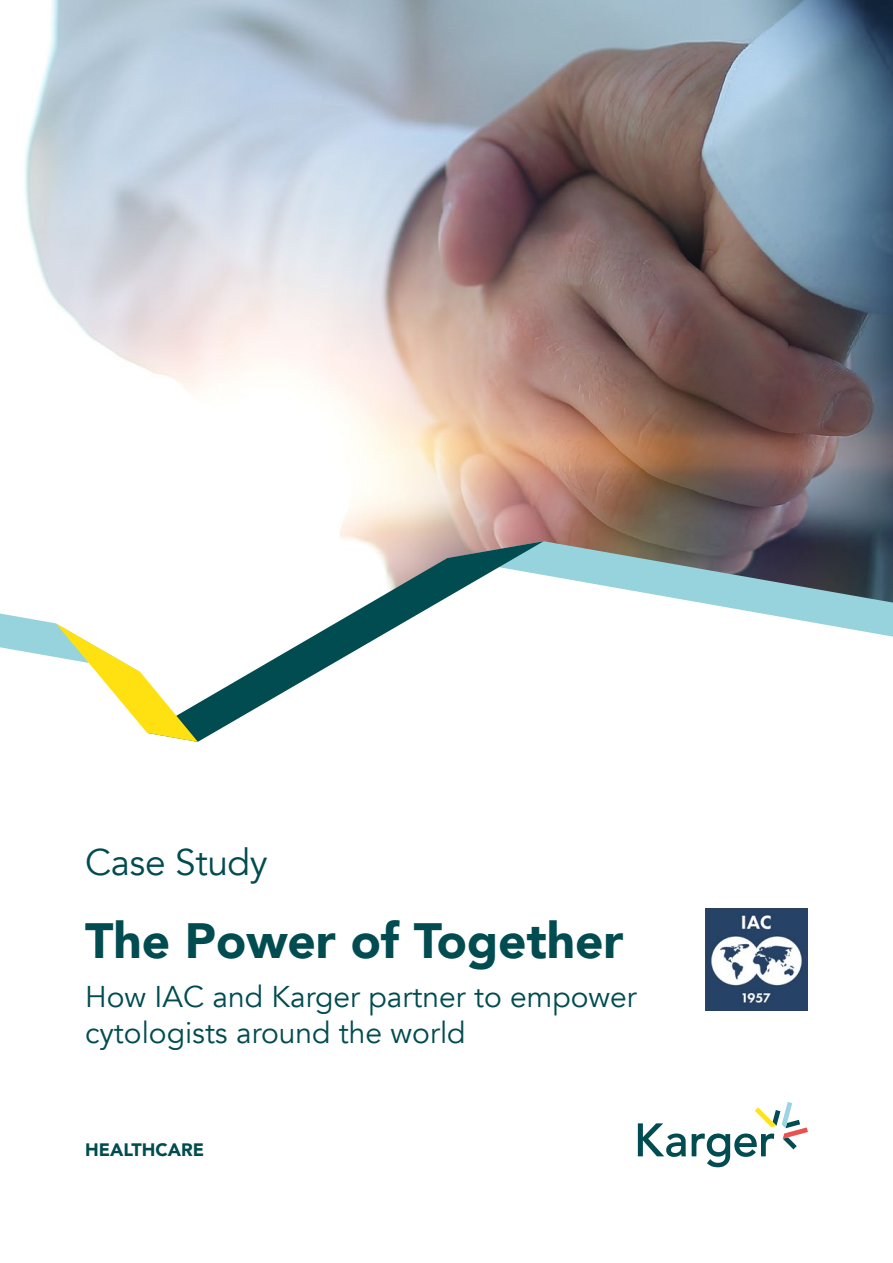
<style>
.page{position:relative;width:893px;height:1263px;background:#fff}
.page>*{position:absolute;margin:0;border:0;box-sizing:border-box;transform-origin:0 0}
.t1{font:900 49.5px "Avenir";color:#004c50}
.t2{font:37.05px "Avenir";letter-spacing:-.01em;color:#004c50}
.t3{font:30px/36px "Avenir";color:#004c50}
.t4{font:900 18px "Avenir";color:#004c50}
</style>
<div class="page">
<img style="left:24px;top:0;width:869px;height:541px">
<svg style="left:638px;top:1102px;width:170px;height:65px"></svg>
<svg style="left:544px;top:541px;width:349px;height:96px"></svg>
<svg style="left:198px;top:541px;width:346px;height:201px"></svg>
<svg style="left:0;top:613px;width:198px;height:129px"></svg>
<img style="left:705px;top:908px;width:103px;height:103px">
<p class="t2" style="left:85px;top:840px;width:184px">Case Study</p>
<h1 class="t1" style="left:85px;top:898px;width:540px">The Power of Together</h1>
<p class="t3" style="left:85px;top:979px;width:553px">How IAC and Karger partner to empower cytologists around the world</p>
<p class="t4" style="left:85px;top:1134px;width:121px">HEALTHCARE</p>
</div>
